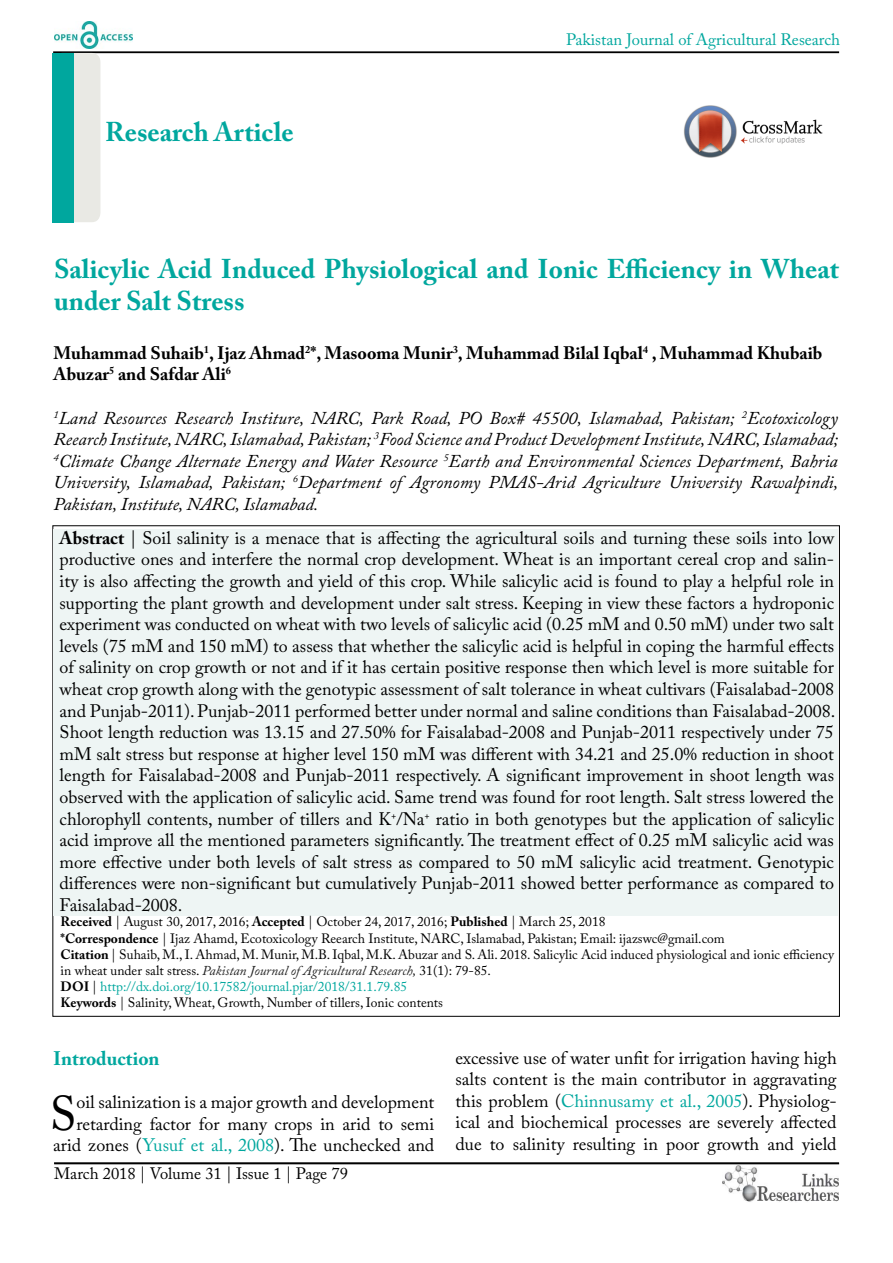
<style>
.page{position:relative;width:893px;height:1263px;background:#fff}
.page>*{position:absolute;margin:0;border:0;box-sizing:border-box;transform-origin:0 0}
.t1{font:48.45px "Adobe Caslon Pro";color:#000}
.t2{font:700 27px/32.4px "Adobe Caslon Pro";color:#00a79e}
.t3{font:700 19.5px "Adobe Caslon Pro";color:#00a79e}
.t4{font:18px/21.6px "Adobe Caslon Pro";color:#000;text-align:justify}
.t5{font:italic 18px/21.6px "Adobe Caslon Pro";color:#000;text-align:justify}
.t6{font:700 18px/21.6px "Adobe Caslon Pro";color:#000}
.t7{font:16.5px "Adobe Caslon Pro";color:#00a79e}
.t8{font:16.5px "Adobe Caslon Pro";color:#000}
.t9{font:13.5px/16.2px "Adobe Caslon Pro";color:#000}
.s1{font-weight:700}
.s2{font-style:italic;color:#222}
.s3{font-style:italic}
.s4{color:#00a79e}
</style>
<div class="page">
<hr style="left:53px;top:51px;width:786px;height:2px;background:#000">
<hr style="left:54px;top:1162px;width:785px;height:2px;background:#000">
<img style="left:722px;top:1166px;width:117px;height:36px">
<img style="left:54px;top:22px;width:78px;height:27px">
<div style="left:54px;top:53px;width:46px;height:169px;background:#e9e9e4;border-radius:9px"></div>
<div style="left:53px;top:53px;width:21px;height:169px;background:#00a79e"></div>
<div style="left:54px;top:529px;width:784px;height:387px;background:#eef5f4"></div>
<img style="left:684px;top:105px;width:139px;height:53px">
<h2 class="t2" style="left:105px;top:116px;width:190px">Research Article</h2>
<p class="t7" style="left:566px;top:30px;width:276px">Pakistan Journal of Agricultural Research</p>
<h2 class="t2" style="left:54px;top:252px;width:786px">Salicylic Acid Induced Physiological and Ionic Efficiency in Wheat under Salt Stress</h2>
<p class="t6" style="left:53px;top:342px;width:770px">Muhammad Suhaib<sup>1</sup>, Ijaz Ahmad<sup>2</sup>*, Masooma Munir<sup>3</sup>, Muhammad Bilal Iqbal<sup>4</sup> , Muhammad Khubaib<br>Abuzar<sup>5</sup> and Safdar Ali<sup>6</sup></p>
<p class="t5" style="left:53px;top:406px;width:786px"><sup>1</sup>Land Resources Research Institure, NARC, Park Road, PO Box# 45500, Islamabad, Pakistan; <sup>2</sup>Ecotoxicology Reearch Institute, NARC, Islamabad, Pakistan; <sup>3</sup>Food Science and Product Development Institute, NARC, Islamabad; <sup>4</sup>Climate Change Alternate Energy and Water Resource <sup>5</sup>Earth and Environmental Sciences Department, Bahria University, Islamabad, Pakistan; <sup>6</sup>Department of Agronomy PMAS-Arid Agriculture University Rawalpindi, Pakistan, Institute, NARC, Islamabad.</p>
<p class="t4" style="left:60px;top:527px;width:777px"><span class="s1">Abstract</span> | Soil salinity is a menace that is affecting the agricultural soils and turning these soils into low productive ones and interfere the normal crop development. Wheat is an important cereal crop and salin&shy;ity is also affecting the growth and yield of this crop. While salicylic acid is found to play a helpful role in supporting the plant growth and development under salt stress. Keeping in view these factors a hydroponic experiment was conducted on wheat with two levels of salicylic acid (0.25 mM and 0.50 mM) under two salt levels (75 mM and 150 mM) to assess that whether the salicylic acid is helpful in coping the harmful effects of salinity on crop growth or not and if it has certain positive response then which level is more suitable for wheat crop growth along with the genotypic assessment of salt tolerance in wheat cultivars (Faisalabad-2008 and Punjab-2011). Punjab-2011 performed better under normal and saline conditions than Faisalabad-2008.<br>Shoot length reduction was 13.15 and 27.50% for Faisalabad-2008 and Punjab-2011 respectively under 75 mM salt stress but response at higher level 150 mM was different with 34.21 and 25.0% reduction in shoot length for Faisalabad-2008 and Punjab-2011 respectively. A significant improvement in shoot length was observed with the application of salicylic acid. Same trend was found for root length. Salt stress lowered the chlorophyll contents, number of tillers and K<sup>+</sup>/Na<sup>+</sup> ratio in both genotypes but the application of salicylic acid improve all the mentioned parameters significantly. The treatment effect of 0.25 mM salicylic acid was more effective under both levels of salt stress as compared to 50 mM salicylic acid treatment. Genotypic differences were non-significant but cumulatively Punjab-2011 showed better performance as compared to Faisalabad-2008.</p>
<p class="t9" style="left:61px;top:913px;width:775px"><span class="s1">Received</span> | August 30, 2017, 2016; <span class="s1">Accepted</span> | October 24, 2017, 2016; <span class="s1">Published</span> | March 25, 2018<br><span class="s1">*Correspondence</span> | Ijaz Ahamd, Ecotoxicology Reearch Institute, NARC, Islamabad, Pakistan; Email: ijazswc@gmail.com<br><span class="s1">Citation</span> | Suhaib, M., I. Ahmad, M. Munir, M.B. Iqbal, M.K. Abuzar and S. Ali. 2018. Salicylic Acid induced physiological and ionic efficiency in wheat under salt stress. <span class="s2">Pakistan Journal of Agricultural Research</span><span class="s3">,</span> 31(1): 79-85.<br><span class="s1">DOI</span> | <span class="s4">http://dx.doi.org/10.17582/journal.pjar/2018/31.1.79.85<br></span><span class="s1">Keywords</span> | Salinity, Wheat, Growth, Number of tillers, Ionic contents</p>
<p class="t3" style="left:53px;top:1046px;width:108px">Introduction</p>
<h1 class="t1" style="left:50px;top:1084px;width:28px">S</h1>
<p class="t4" style="left:53px;top:1091px;width:383px;text-align:right">oil salinization is a major growth and development retarding factor for many crops in arid to semi arid zones (<span class="s4">Yusuf et al., 2008</span>). The unchecked and</p>
<p class="t8" style="left:54px;top:1164px;width:295px">March 2018 | Volume 31 | Issue 1 | Page 79</p>
<p class="t4" style="left:456px;top:1046px;width:383px">excessive use of water unfit for irrigation having high salts content is the main contributor in aggravating this problem (<span class="s4">Chinnusamy et al., 2005</span>). Physiolog&shy;ical and biochemical processes are severely affected due to salinity resulting in poor growth and yield</p>
</div>
